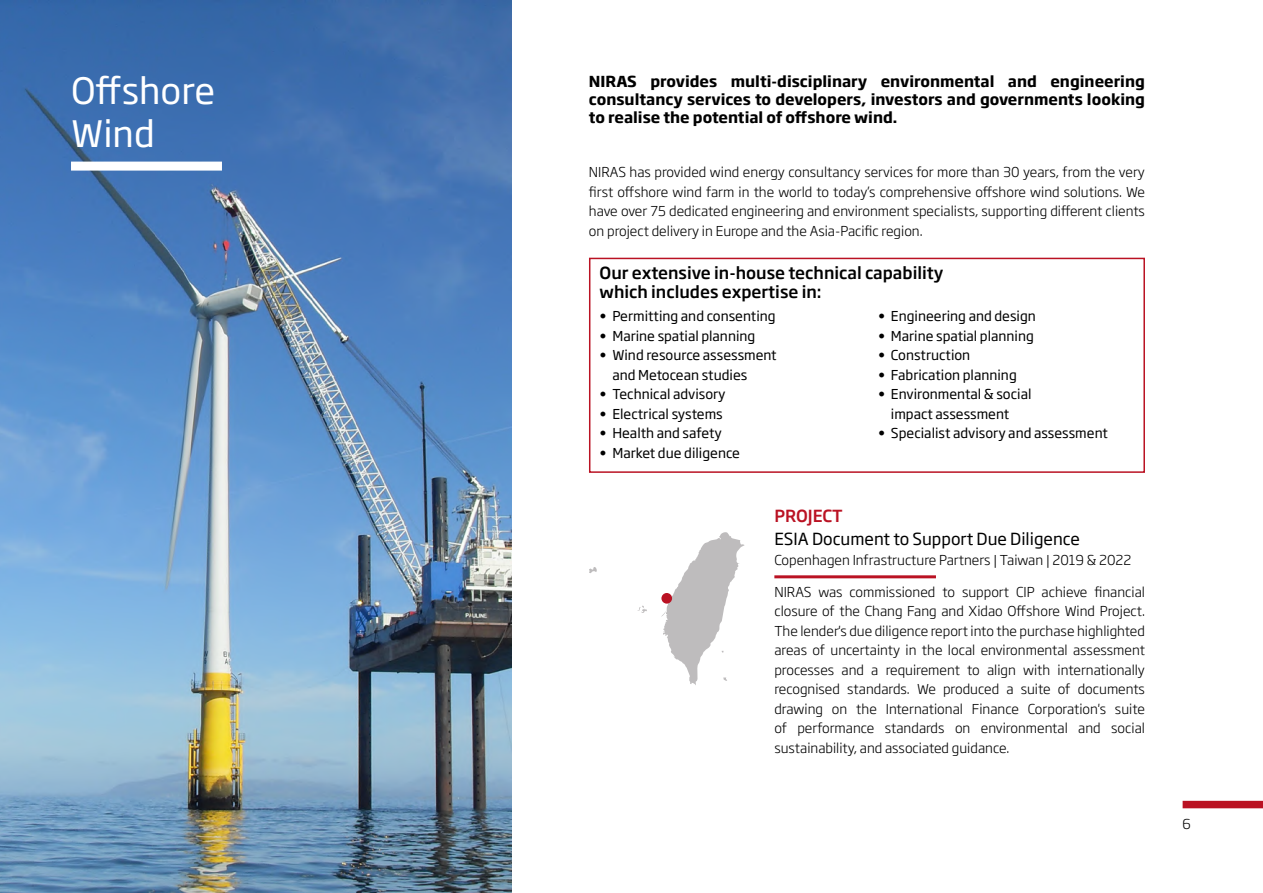
<style>
.page{position:relative;width:1263px;height:893px;background:#fff}
.page>*{position:absolute;margin:0;border:0;box-sizing:border-box;transform-origin:0 0}
.t1{font:36px/43.2px "Soho Gothic Pro";color:#fff}
.t2{font:500 16.5px/19.5px "Soho Gothic Pro";color:#000}
.t3{font:16.5px "Soho Gothic Pro";color:#000}
.t4{font:500 16.5px "Soho Gothic Pro";color:#ba1223}
.t5{font:700 15px/18px "Soho Gothic Pro";color:#000;text-align:justify}
.t6{font:300 13.5px/19.5px "Soho Gothic Pro";color:#000;text-align:justify}
.t7{font:13.5px/19.5px "Soho Gothic Pro";color:#000}
</style>
<div class="page">
<div style="left:1182px;top:801px;width:81px;height:7px;background:#ba1222"></div>
<img style="left:0;top:0;width:511px;height:893px">
<div style="left:71px;top:162px;width:151px;height:9px;background:#fff"></div>
<div style="left:589px;top:258px;width:556px;height:215px;border:2px solid #ba1223"></div>
<hr style="left:774px;top:575px;width:162px;height:3px;background:#ba1223">
<svg style="left:589px;top:532px;width:155px;height:153px"></svg>
<div style="left:661px;top:593px;width:11px;height:11px;background:#ba1223;border-radius:50%"></div>
<h1 class="t1" style="left:71px;top:67px;width:146px">Offshore<br>Wind</h1>
<p class="t5" style="left:589px;top:72px;width:557px">NIRAS provides multi-disciplinary environmental and engineering consultancy services to developers, investors and governments looking to realise the potential of offshore wind.</p>
<p class="t6" style="left:589px;top:162px;width:557px">NIRAS has provided wind energy consultancy services for more than 30 years, from the very first offshore wind farm in the world to today’s comprehensive offshore wind solutions. We have over 75 dedicated engineering and environment specialists, supporting different clients on project delivery in Europe and the Asia-Pacific region.</p>
<p class="t2" style="left:600px;top:262px;width:345px">Our extensive in-house technical capability which includes expertise in:</p>
<p class="t7" style="left:878px;top:306px;width:159px">• Engineering and design</p>
<p class="t7" style="left:878px;top:325px;width:157px">• Marine spatial planning</p>
<p class="t7" style="left:878px;top:345px;width:94px">• Construction</p>
<p class="t7" style="left:878px;top:364px;width:140px">• Fabrication planning</p>
<p class="t7" style="left:891px;top:384px;width:142px;text-indent:-13px">• Environmental &amp; social impact assessment</p>
<p class="t7" style="left:878px;top:423px;width:231px">• Specialist advisory and assessment</p>
<p class="t7" style="left:600px;top:306px;width:178px">• Permitting and consenting</p>
<p class="t7" style="left:600px;top:325px;width:157px">• Marine spatial planning</p>
<p class="t7" style="left:612px;top:345px;width:166px;text-indent:-13px">• Wind resource assessment and Metocean studies</p>
<p class="t7" style="left:600px;top:384px;width:128px">• Technical advisory</p>
<p class="t7" style="left:600px;top:403px;width:125px">• Electrical systems</p>
<p class="t7" style="left:600px;top:423px;width:124px">• Health and safety</p>
<p class="t7" style="left:600px;top:442px;width:142px">• Market due diligence</p>
<p class="t4" style="left:774px;top:503px;width:70px">PROJECT</p>
<p class="t3" style="left:774px;top:526px;width:307px">ESIA Document to Support Due Diligence</p>
<p class="t6" style="left:774px;top:549px;width:359px">Copenhagen Infrastructure Partners | Taiwan | 2019 &amp; 2022</p>
<p class="t6" style="left:774px;top:581px;width:372px">NIRAS was commissioned to support CIP achieve financial closure of the Chang Fang and Xidao Offshore Wind Project.<br>The lender's due diligence report into the purchase highlighted areas of uncertainty in the local environmental assessment processes and a requirement to align with internationally recognised standards. We produced a suite of documents drawing on the International Finance Corporation's suite of performance standards on environmental and social sustainability, and associated guidance.</p>
<p class="t6" style="left:1182px;top:814px;width:10px">6</p>
</div>
